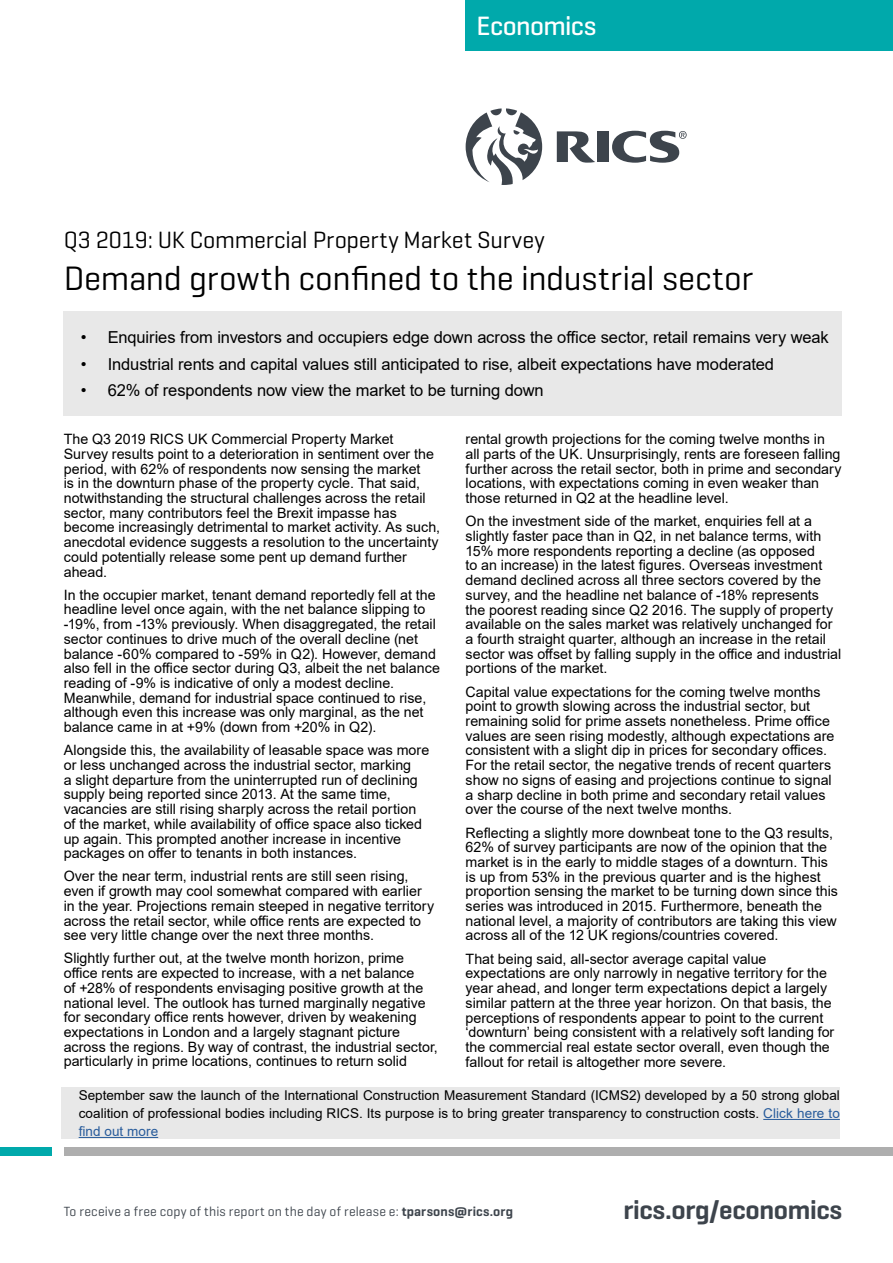
<style>
.page{position:relative;width:893px;height:1263px;background:#fff}
.page>*{position:absolute;margin:0;border:0;box-sizing:border-box;transform-origin:0 0}
.t1{font:34.5px "Geogrotesque";letter-spacing:-.005em;color:#000}
.t2{font:600 27px "Geogrotesque";letter-spacing:-.01em;color:#3d444c}
.t3{font:500 27px "Geogrotesque";letter-spacing:-.025em;color:#fff}
.t4{font:24px "Geogrotesque";letter-spacing:-.005em;color:#000}
.t5{font:16.5px "Arial";letter-spacing:-.005em;color:#000}
.t6{font:14.25px/14.7px "Arial";color:#000}
.t7{font:13.5px/18px "Arial";letter-spacing:.005em;color:#000;text-align:justify}
.t8{font:13.5px "Geogrotesque";letter-spacing:.02em;color:#3d444c}
.s1{color:#275b9b}
.s2{font-weight:600}
</style>
<div class="page">
<div style="left:466px;top:0;width:427px;height:51px;background:#00a9ab"></div>
<div style="left:0;top:1147px;width:51px;height:8px;background:#00a9ab"></div>
<div style="left:64px;top:1147px;width:829px;height:8px;background:#aeaeae"></div>
<svg style="left:466px;top:108px;width:76px;height:77px"></svg>
<svg style="left:612px;top:131px;width:75px;height:32px"></svg>
<svg style="left:557px;top:131px;width:38px;height:32px"></svg>
<div style="left:597px;top:131px;width:12px;height:31px;background:#3d444c"></div>
<div style="left:64px;top:311px;width:778px;height:105px;background:#e8e8e8"></div>
<div style="left:62px;top:1087px;width:778px;height:51px;background:#e8e8e8"></div>
<hr style="left:763px;top:1119px;width:77px;height:1px;background:#275b9b">
<hr style="left:79px;top:1137px;width:79px;height:1px;background:#275b9b">
<h2 class="t3" style="left:476px;top:9px;width:121px">Economics</h2>
<h3 class="t4" style="left:64px;top:224px;width:482px">Q3 2019: UK Commercial Property Market Survey</h3>
<h1 class="t1" style="left:64px;top:257px;width:691px">Demand growth confined to the industrial sector</h1>
<p class="t5" style="left:81px;top:326px;width:749px">• Enquiries from investors and occupiers edge down across the office sector, retail remains very weak</p>
<p class="t5" style="left:81px;top:352px;width:695px">• Industrial rents and capital values still anticipated to rise, albeit expectations have moderated</p>
<p class="t5" style="left:81px;top:379px;width:464px">• 62% of respondents now view the market to be turning down</p>
<p class="t6" style="left:64px;top:432px;width:378px">The Q3 2019 RICS UK Commercial Property Market Survey results point to a deterioration in sentiment over the period, with 62% of respondents now sensing the market<br>is in the downturn phase of the property cycle. That said, notwithstanding the structural challenges across the retail sector, many contributors feel the Brexit impasse has become increasingly detrimental to market activity. As such, anecdotal evidence suggests a resolution to the uncertainty could potentially release some pent up demand further ahead.</p>
<p class="t6" style="left:64px;top:587px;width:378px">In the occupier market, tenant demand reportedly fell at the headline level once again, with the net balance slipping to -19%, from -13% previously. When disaggregated, the retail sector continues to drive much of the overall decline (net balance -60% compared to -59% in Q2). However, demand also fell in the office sector during Q3, albeit the net balance reading of -9% is indicative of only a modest decline.<br>Meanwhile, demand for industrial space continued to rise, although even this increase was only marginal, as the net balance came in at +9% (down from +20% in Q2).</p>
<p class="t6" style="left:64px;top:743px;width:367px">Alongside this, the availability of leasable space was more or less unchanged across the industrial sector, marking<br>a slight departure from the uninterrupted run of declining supply being reported since 2013. At the same time, vacancies are still rising sharply across the retail portion of the market, while availability of office space also ticked up again. This prompted another increase in incentive packages on offer to tenants in both instances.</p>
<p class="t6" style="left:64px;top:869px;width:372px">Over the near term, industrial rents are still seen rising, even if growth may cool somewhat compared with earlier in the year. Projections remain steeped in negative territory across the retail sector, while office rents are expected to see very little change over the next three months.</p>
<p class="t6" style="left:64px;top:951px;width:376px">Slightly further out, at the twelve month horizon, prime office rents are expected to increase, with a net balance<br>of +28% of respondents envisaging positive growth at the national level. The outlook has turned marginally negative for secondary office rents however, driven by weakening expectations in London and a largely stagnant picture across the regions. By way of contrast, the industrial sector, particularly in prime locations, continues to return solid</p>
<p class="t6" style="left:466px;top:432px;width:377px">rental growth projections for the coming twelve months in all parts of the UK. Unsurprisingly, rents are foreseen falling further across the retail sector, both in prime and secondary locations, with expectations coming in even weaker than those returned in Q2 at the headline level.</p>
<p class="t6" style="left:466px;top:514px;width:377px">On the investment side of the market, enquiries fell at a slightly faster pace than in Q2, in net balance terms, with 15% more respondents reporting a decline (as opposed<br>to an increase) in the latest figures. Overseas investment demand declined across all three sectors covered by the survey, and the headline net balance of -18% represents the poorest reading since Q2 2016. The supply of property available on the sales market was relatively unchanged for a fourth straight quarter, although an increase in the retail sector was offset by falling supply in the office and industrial portions of the market.</p>
<p class="t6" style="left:466px;top:684px;width:370px">Capital value expectations for the coming twelve months point to growth slowing across the industrial sector, but remaining solid for prime assets nonetheless. Prime office values are seen rising modestly, although expectations are consistent with a slight dip in prices for secondary offices.<br>For the retail sector, the negative trends of recent quarters show no signs of easing and projections continue to signal a sharp decline in both prime and secondary retail values over the course of the next twelve months.</p>
<p class="t6" style="left:466px;top:825px;width:374px">Reflecting a slightly more downbeat tone to the Q3 results, 62% of survey participants are now of the opinion that the market is in the early to middle stages of a downturn. This is up from 53% in the previous quarter and is the highest proportion sensing the market to be turning down since this series was introduced in 2015. Furthermore, beneath the national level, a majority of contributors are taking this view across all of the 12 UK regions/countries covered.</p>
<p class="t6" style="left:466px;top:951px;width:370px">That being said, all-sector average capital value expectations are only narrowly in negative territory for the year ahead, and longer term expectations depict a largely similar pattern at the three year horizon. On that basis, the perceptions of respondents appear to point to the current ‘downturn’ being consistent with a relatively soft landing for the commercial real estate sector overall, even though the fallout for retail is altogether more severe.</p>
<p class="t7" style="left:79px;top:1086px;width:763px">September saw the launch of the International Construction Measurement Standard (ICMS2) developed by a 50 strong global coalition of professional bodies including RICS. Its purpose is to bring greater transparency to construction costs. <span class="s1">Click here to find out more</span></p>
<p class="t8" style="left:64px;top:1203px;width:451px">To receive a free copy of this report on the day of release e: <span class="s2">tparsons@rics.org</span></p>
<h2 class="t2" style="left:623px;top:1193px;width:220px">rics.org/economics</h2>
</div>
